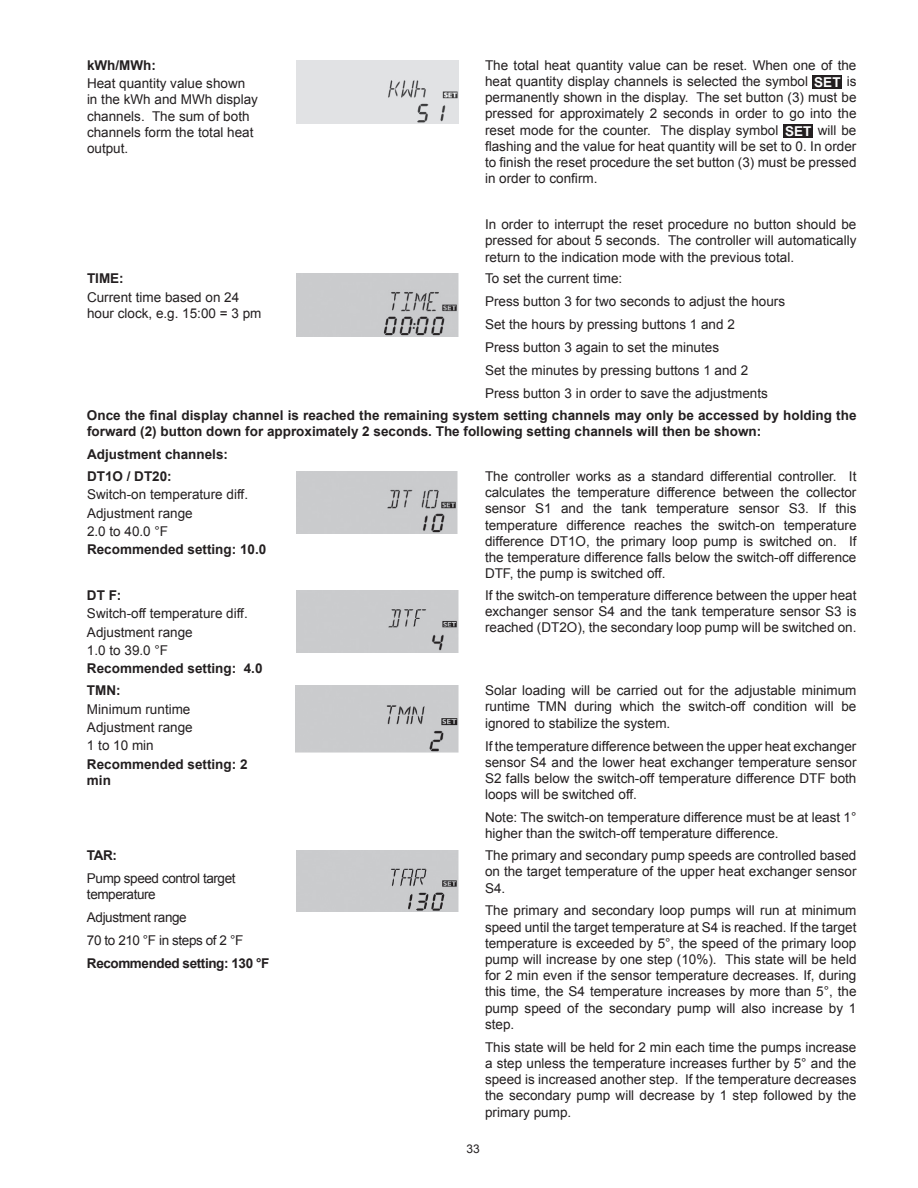
<style>
.page{position:relative;width:918px;height:1188px;background:#fff}
.page>*{position:absolute;margin:0;border:0;box-sizing:border-box;transform-origin:0 0}
.t1{font:13.5px/16.2px "Arial";color:#231f20;text-align:justify}
.t2{font:700 13.5px/16.2px "Arial";color:#231f20}
.t3{font:13.5px/16.2px "Arial";letter-spacing:-.03em;color:#231f20}
.t4{font:12px "Arial";color:#231f20}
.s1{font-weight:700;color:#fff}
</style>
<div class="page">
<div style="left:296px;top:60px;width:162px;height:63px;background:#e1e2e4"></div>
<div style="left:813px;top:75px;width:29px;height:14px;background:#231f20"></div>
<div style="left:783px;top:124px;width:30px;height:13px;background:#231f20"></div>
<img style="left:296px;top:274px;width:162px;height:63px">
<img style="left:297px;top:471px;width:161px;height:63px">
<div style="left:296px;top:590px;width:162px;height:63px;background:#cacbcd"></div>
<img style="left:296px;top:685px;width:163px;height:68px">
<div style="left:296px;top:850px;width:162px;height:62px;background:#cacbcd"></div>
<p class="t2" style="left:87px;top:57px;width:70px">kWh/MWh:</p>
<p class="t1" style="left:87px;top:75px;width:173px;text-align:left">Heat quantity value shown in the kWh and MWh display channels. The sum of both channels form the total heat output.</p>
<p class="t1" style="left:485px;top:57px;width:373px">The total heat quantity value can be reset. When one of the heat quantity display channels is selected the symbol <span class="s1">SET</span> is permanently shown in the display. The set button (3) must be pressed for approximately 2 seconds in order to go into the reset mode for the counter. The display symbol <span class="s1">SET</span> will be flashing and the value for heat quantity will be set to 0. In order to finish the reset procedure the set button (3) must be pressed in order to confirm.</p>
<p class="t1" style="left:485px;top:216px;width:373px">In order to interrupt the reset procedure no button should be pressed for about 5 seconds. The controller will automatically return to the indication mode with the previous total.</p>
<p class="t1" style="left:485px;top:267px;width:302px;line-height:23px;text-align:left">To set the current time:<br>Press button 3 for two seconds to adjust the hours Set the hours by pressing buttons 1 and 2<br>Press button 3 again to set the minutes<br>Set the minutes by pressing buttons 1 and 2<br>Press button 3 in order to save the adjustments</p>
<p class="t2" style="left:87px;top:408px;width:771px">Once the final display channel is reached the remaining system setting channels may only be accessed by holding the forward (2) button down for approximately 2 seconds. The following setting channels will then be shown:</p>
<p class="t2" style="left:87px;top:444px;width:143px;line-height:21.9px">Adjustment channels:<br>DT1O / DT20:</p>
<p class="t1" style="left:87px;top:486px;width:163px;line-height:18.3px;text-align:left">Switch-on temperature diff.<br>Adjustment range<br>2.0 to 40.0 °F</p>
<p class="t2" style="left:87px;top:542px;width:181px">Recommended setting: 10.0</p>
<p class="t2" style="left:87px;top:271px;width:9px">TIME</p>
<p class="t2" style="left:119px;top:271px;width:6px">:</p>
<p class="t1" style="left:87px;top:289px;width:176px">Current time based on 24 hour clock, e.g. 15:00 = 3 pm</p>
<p class="t1" style="left:485px;top:468px;width:373px">The controller works as a standard differential controller. It calculates the temperature difference between the collector sensor S1 and the tank temperature sensor S3. If this temperature difference reaches the switch-on temperature difference DT1O, the primary loop pump is switched on. If the temperature difference falls below the switch-off difference DTF, the pump is switched off.</p>
<p class="t2" style="left:87px;top:588px;width:36px">DT F:</p>
<p class="t1" style="left:87px;top:605px;width:162px;line-height:18.3px;text-align:left">Switch-off temperature diff.<br>Adjustment range<br>1.0 to 39.0 °F</p>
<p class="t2" style="left:87px;top:661px;width:177px">Recommended setting: 4.0</p>
<p class="t2" style="left:87px;top:683px;width:11px">TMN</p>
<p class="t2" style="left:116px;top:683px;width:6px">:</p>
<p class="t1" style="left:87px;top:700px;width:107px;line-height:18.3px;text-align:left">Minimum runtime<br>Adjustment range<br>1 to 10 min</p>
<p class="t2" style="left:87px;top:756px;width:162px">Recommended setting: 2 min</p>
<p class="t2" style="left:87px;top:848px;width:10px">TAR</p>
<p class="t2" style="left:113px;top:848px;width:6px">:</p>
<p class="t3" style="left:87px;top:870px;width:150px">Pump speed control target temperature</p>
<p class="t3" style="left:87px;top:906px;width:158px;line-height:23px">Adjustment range<br>70 to 210 °F in steps of 2 °F</p>
<p class="t2" style="left:87px;top:956px;width:182px">Recommended setting: 130 °F</p>
<p class="t1" style="left:485px;top:587px;width:373px">If the switch-on temperature difference between the upper heat exchanger sensor S4 and the tank temperature sensor S3 is reached (DT2O), the secondary loop pump will be switched on.</p>
<p class="t1" style="left:485px;top:683px;width:373px">Solar loading will be carried out for the adjustable minimum runtime TMN during which the switch-off condition will be ignored to stabilize the system.</p>
<p class="t1" style="left:485px;top:738px;width:373px">If the temperature difference between the upper heat exchanger sensor S4 and the lower heat exchanger temperature sensor S2 falls below the switch-off temperature difference DTF both loops will be switched off.</p>
<p class="t1" style="left:485px;top:809px;width:373px">Note: The switch-on temperature difference must be at least 1° higher than the switch-off temperature difference.</p>
<p class="t1" style="left:485px;top:847px;width:373px">The primary and secondary pump speeds are controlled based on the target temperature of the upper heat exchanger sensor S4.</p>
<p class="t1" style="left:485px;top:903px;width:373px">The primary and secondary loop pumps will run at minimum speed until the target temperature at S4 is reached. If the target temperature is exceeded by 5°, the speed of the primary loop pump will increase by one step (10%). This state will be held for 2 min even if the sensor temperature decreases. If, during this time, the S4 temperature increases by more than 5°, the pump speed of the secondary pump will also increase by 1 step.</p>
<p class="t1" style="left:485px;top:1039px;width:373px">This state will be held for 2 min each time the pumps increase a step unless the temperature increases further by 5° and the speed is increased another step. If the temperature decreases the secondary pump will decrease by 1 step followed by the primary pump.</p>
<p class="t4" style="left:467px;top:1141px;width:15px">33</p>
</div>
